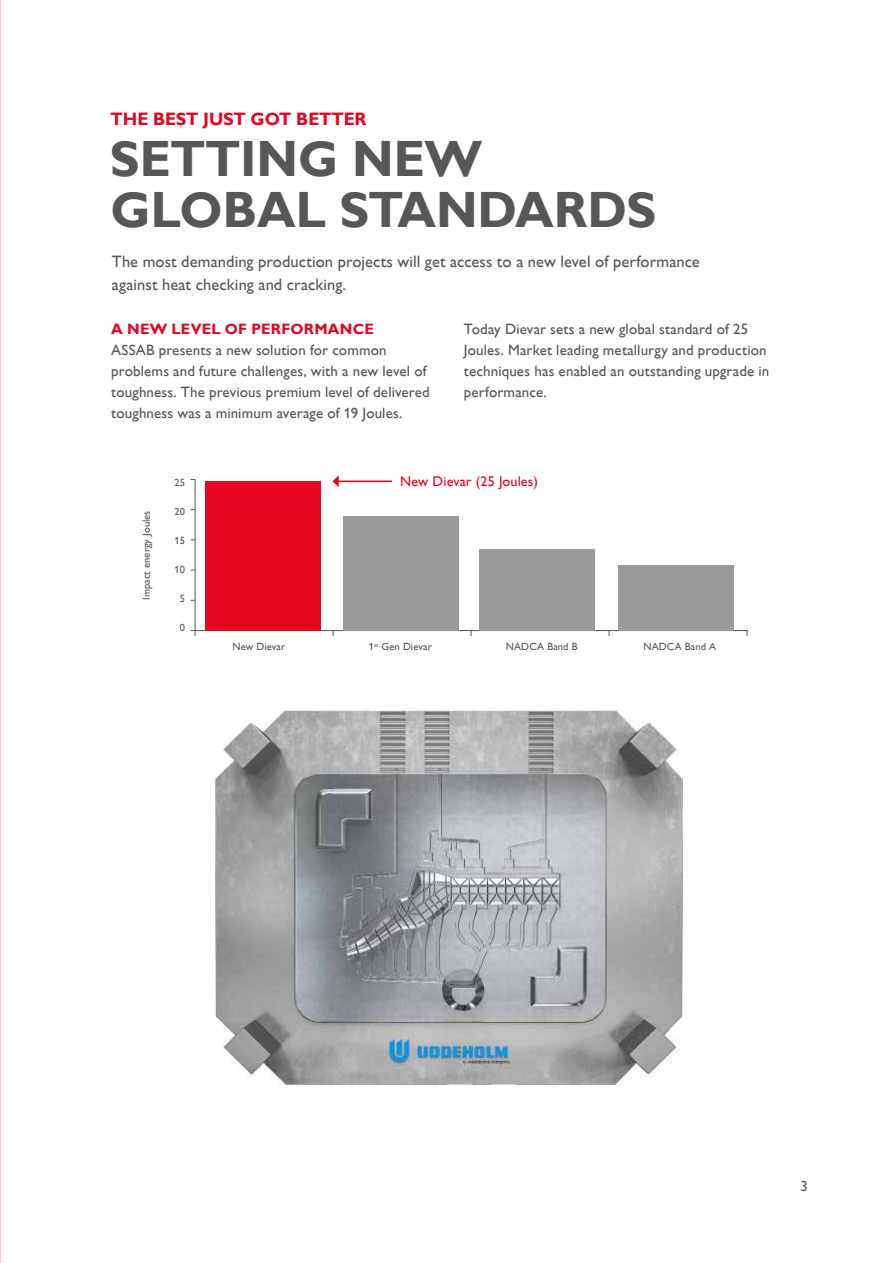
<style>
.page{position:relative;width:893px;height:1263px;background:#fff}
.page>*{position:absolute;margin:0;border:0;box-sizing:border-box;transform-origin:0 0}
.t1{font:700 51px/51px "Assab Gill";color:#575756}
.t2{font:700 18px "Assab Gill";color:#e40521}
.t3{font:16.5px/22.5px "Assab Gill";letter-spacing:.005em;color:#575756}
.t4{font:15px/21px "Assab Gill";letter-spacing:.01em;color:#575756}
.t5{font:700 15px "Assab Gill";letter-spacing:.015em;color:#e40521}
.t6{font:14.25px "Assab Gill";letter-spacing:.01em;color:#e40521}
.t7{font:10.5px "Assab Gill";letter-spacing:.01em;color:#575756}
</style>
<div class="page">
<img style="left:214px;top:709px;width:469px;height:376px">
<hr style="left:338px;top:480px;width:54px;height:2px;background:#e40521">
<svg style="left:332px;top:475px;width:7px;height:12px"></svg>
<hr style="left:191px;top:630px;width:556px;height:1px;background:#575756">
<hr style="left:195px;top:479px;width:1px;height:157px;background:#575756">
<div style="left:205px;top:481px;width:116px;height:149px;background:#e40521"></div>
<div style="left:343px;top:516px;width:116px;height:114px;background:#9a9a99"></div>
<div style="left:480px;top:549px;width:115px;height:81px;background:#9a9a99"></div>
<div style="left:619px;top:565px;width:115px;height:65px;background:#9a9a99"></div>
<p class="t2" style="left:111px;top:108px;width:257px">THE BEST JUST GOT BETTER</p>
<h1 class="t1" style="left:111px;top:133px;width:547px">SETTING NEW<br>GLOBAL STANDARDS</h1>
<p class="t3" style="left:112px;top:251px;width:589px">The most demanding production projects will get access to a new level of performance against heat checking and cracking.</p>
<p class="t5" style="left:111px;top:320px;width:264px">A NEW LEVEL OF PERFORMANCE</p>
<p class="t4" style="left:111px;top:339px;width:320px">ASSAB presents a new solution for common problems and future challenges, with a new level of toughness. The previous premium level of delivered toughness was a minimum average of 19 Joules.</p>
<p class="t4" style="left:464px;top:318px;width:307px">Today Dievar sets a new global standard of 25<br>Joules. Market leading metallurgy and production techniques has enabled an outstanding upgrade in performance.</p>
<p class="t7" style="left:141px;top:600px;width:91px;rotate:-90deg">Impact energy Joules</p>
<p class="t7" style="left:174px;top:477px;width:12px">25</p>
<p class="t6" style="left:400px;top:474px;width:139px">New Dievar (25 Joules)</p>
<p class="t7" style="left:174px;top:506px;width:12px">20</p>
<p class="t7" style="left:174px;top:535px;width:12px">15</p>
<p class="t7" style="left:174px;top:564px;width:12px">10</p>
<p class="t7" style="left:180px;top:593px;width:7px">5</p>
<p class="t7" style="left:180px;top:622px;width:7px">0</p>
<p class="t7" style="left:232px;top:641px;width:54px">New Dievar</p>
<p class="t7" style="left:369px;top:641px;width:65px">1<sup>st</sup> Gen Dievar</p>
<p class="t7" style="left:506px;top:641px;width:73px">NADCA Band B</p>
<p class="t7" style="left:643px;top:641px;width:74px">NADCA Band A</p>
<p class="t4" style="left:800px;top:1176px;width:9px">3</p>
</div>
